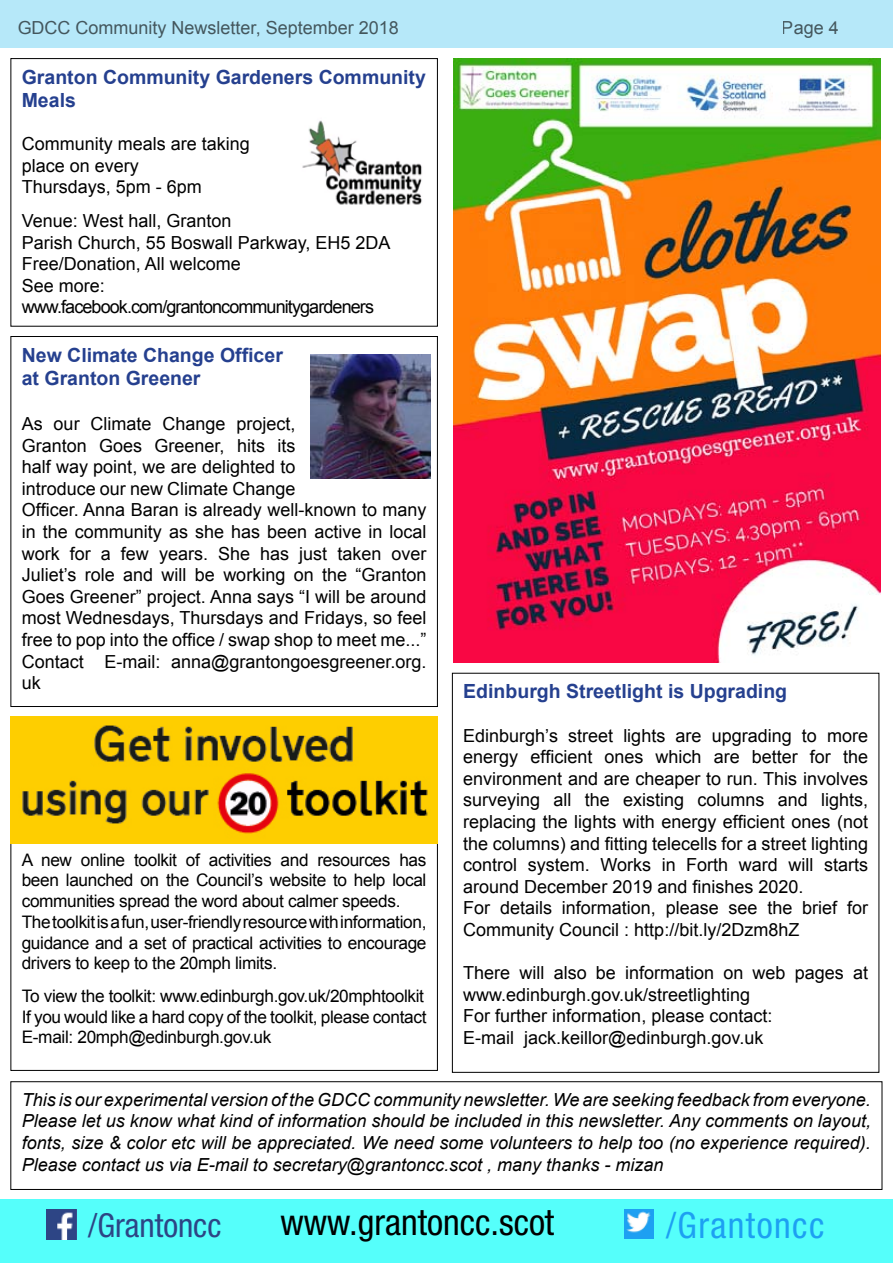
<style>
.page{position:relative;width:893px;height:1263px;background:#fff}
.page>*{position:absolute;margin:0;border:0;box-sizing:border-box;transform-origin:0 0}
.t1{font:condensed 36px "Helvetica Neue LT Pro";color:#000}
.t2{font:condensed 36px "Helvetica Neue LT Pro";letter-spacing:.04em;color:#1da0f2}
.t3{font:condensed 33px "Helvetica Neue LT Pro";color:#2d4585}
.t4{font:700 19.5px/23.4px "Arial";color:#25408f}
.t5{font:18px/21.6px "Arial";color:#000}
.t6{font:italic 18px/21.6px "Arial";color:#000;text-align:justify}
.t7{font:17.25px/20.7px "Arial";letter-spacing:-.02em;color:#000}
</style>
<div class="page">
<div style="left:0;top:1199px;width:893px;height:64px;background:#55fffb"></div>
<div style="left:0;top:0;width:893px;height:47px;background:#b6e8f9"></div>
<div style="left:11px;top:1081px;width:871px;height:109px;border:1px solid #000"></div>
<img style="left:47px;top:1210px;width:30px;height:29px">
<img style="left:625px;top:1210px;width:29px;height:28px">
<img style="left:453px;top:59px;width:427px;height:603px">
<img style="left:302px;top:120px;width:120px;height:85px">
<div style="left:11px;top:336px;width:426px;height:371px;border:1px solid #000"></div>
<img style="left:311px;top:355px;width:119px;height:123px">
<img style="left:11px;top:716px;width:426px;height:127px">
<p class="t5" style="left:18px;top:17px;width:383px">GDCC Community Newsletter, September 2018</p>
<p class="t5" style="left:782px;top:18px;width:59px">Page 4</p>
<p class="t4" style="left:22px;top:66px;width:406px">Granton Community Gardeners Community<br>Meals</p>
<p class="t5" style="left:22px;top:133px;width:230px">Community meals are taking place on every<br>Thursdays, 5pm - 6pm</p>
<p class="t5" style="left:22px;top:210px;width:370px">Venue: West hall, Granton<br>Parish Church, 55 Boswall Parkway, EH5 2DA<br>Free/Donation, All welcome<br>See more: www.facebook.com/grantoncommunitygardeners</p>
<p class="t4" style="left:22px;top:344px;width:263px">New Climate Change Officer at Granton Greener</p>
<p class="t5" style="left:22px;top:413px;width:406px">As our Climate Change project,<br>Granton Goes Greener, hits its<br>half way point, we are delighted to<br>introduce our new Climate Change<br>Officer. Anna Baran is already well-known to many in the community as she has been active in local work for a few years. She has just taken over Juliet’s role and will be working on the “Granton Goes Greener” project. Anna says “I will be around most Wednesdays, Thursdays and Fridays, so feel free to pop into the office / swap shop to meet me...” Contact E-mail: anna@grantongoesgreener.org. uk</p>
<p class="t7" style="left:22px;top:849px;width:406px">A new online toolkit of activities and resources has been launched on the Council’s website to help local communities spread the word about calmer speeds.<br>The toolkit is a fun, user-friendly resource with information, guidance and a set of practical activities to encourage drivers to keep to the 20mph limits.</p>
<p class="t7" style="left:22px;top:986px;width:406px">To view the toolkit: www.edinburgh.gov.uk/20mphtoolkit<br>If you would like a hard copy of the toolkit, please contact<br>E-mail: 20mph@edinburgh.gov.uk</p>
<p class="t4" style="left:463px;top:680px;width:325px">Edinburgh Streetlight is Upgrading</p>
<p class="t5" style="left:463px;top:724px;width:406px">Edinburgh’s street lights are upgrading to more energy efficient ones which are better for the environment and are cheaper to run. This involves surveying all the existing columns and lights, replacing the lights with energy efficient ones (not the columns) and fitting telecells for a street lighting control system. Works in Forth ward will starts around December 2019 and finishes 2020.<br>For details information, please see the brief for Community Council : http://bit.ly/2Dzm8hZ</p>
<p class="t5" style="left:463px;top:962px;width:406px">There will also be information on web pages at www.edinburgh.gov.uk/streetlighting<br>For further information, please contact:<br>E-mail jack.keillor@edinburgh.gov.uk</p>
<p class="t6" style="left:22px;top:1089px;width:851px">This is our experimental version of the GDCC community newsletter. We are seeking feedback from everyone.<br>Please let us know what kind of information should be included in this newsletter. Any comments on layout, fonts, size &amp; color etc will be appreciated. We need some volunteers to help too (no experience required).<br>Please contact us via E-mail to secretary@grantoncc.scot , many thanks - mizan</p>
<h2 class="t3" style="left:88px;top:1206px;width:135px">/Grantoncc</h2>
<h1 class="t1" style="left:280px;top:1201px;width:275px">www.grantoncc.scot</h1>
<h1 class="t2" style="left:666px;top:1204px;width:160px">/Grantoncc</h1>
</div>
